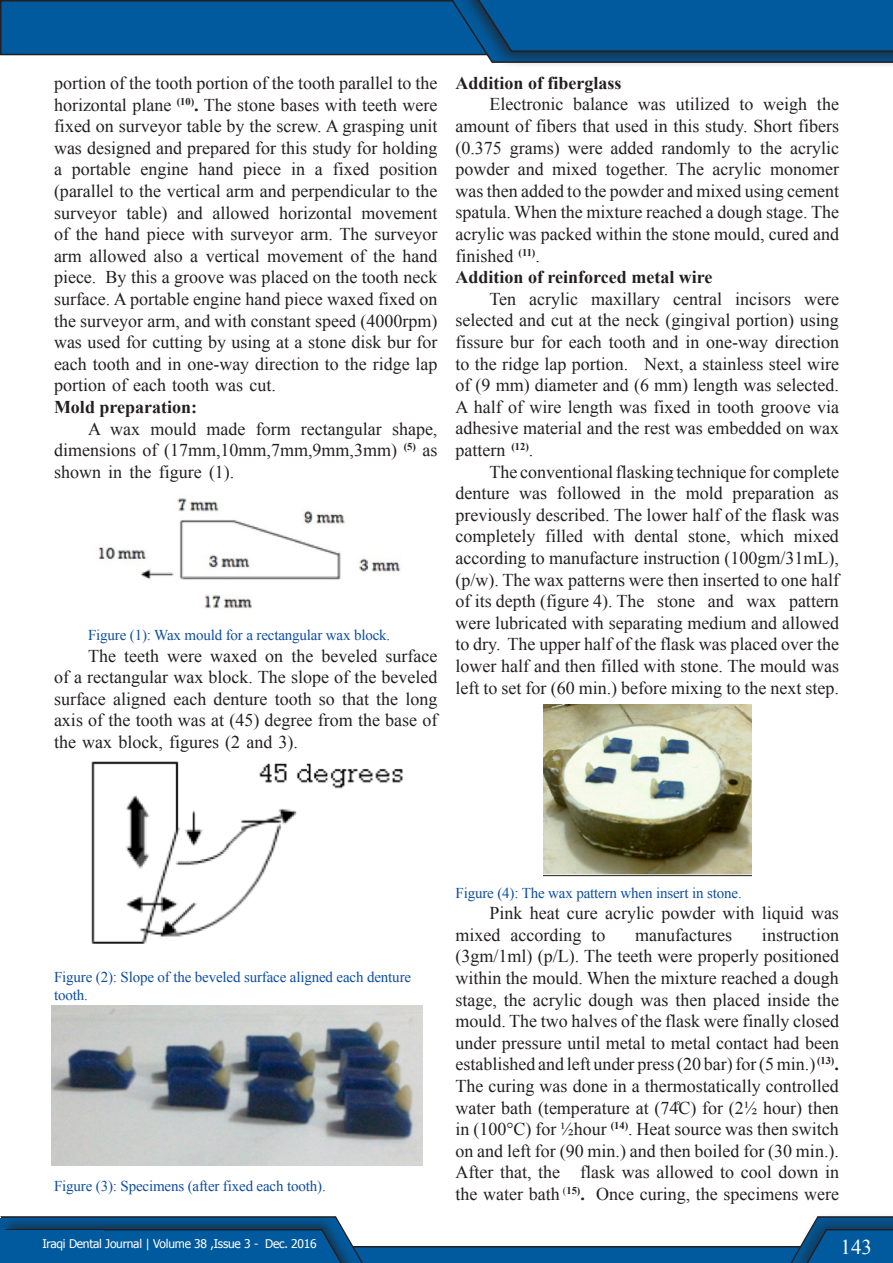
<style>
.page{position:relative;width:893px;height:1263px;background:#fff}
.page>*{position:absolute;margin:0;border:0;box-sizing:border-box;transform-origin:0 0}
.t1{font:21px "Times New Roman";color:#fff}
.body{font:18px/21.6px "Times New Roman";color:#231f20;text-align:justify}
.body_-_no_indent_-_b{font:700 18px "Times New Roman";color:#231f20}
.body-2{font:15px/18px "Times New Roman";letter-spacing:-.01em;color:#0d4da1}
.t2{font:12px "Tahoma";letter-spacing:-.02em;color:#fff}
.s1{font-weight:700}
</style>
<div class="page">
<div style="left:1px;top:1px;width:625px;height:54px;background:#015a9d"></div>
<div style="left:0;top:0;width:627px;height:55px;border:2px solid #231f20"></div>
<svg style="left:0;top:1216px;width:893px;height:47px"></svg>
<div style="left:450px;top:0;width:443px;height:68px;background:#f5f5f5"></div>
<svg style="left:445px;top:0;width:448px;height:63px;background:#085590"></svg>
<div style="left:0;top:1231px;width:103px;height:32px;background:#015a9d"></div>
<img style="left:98px;top:498px;width:303px;height:111px">
<img style="left:91px;top:761px;width:312px;height:183px">
<img style="left:52px;top:1006px;width:371px;height:160px">
<img style="left:543px;top:704px;width:208px;height:172px">
<p class="body" style="left:54px;top:72px;width:385px">portion of the tooth portion of the tooth parallel to the horizontal plane <sup>(10)</sup><span class="s1">.</span> The stone bases with teeth were fixed on surveyor table by the screw. A grasping unit was designed and prepared for this study for holding a portable engine hand piece in a fixed position (parallel to the vertical arm and perpendicular to the surveyor table) and allowed horizontal movement of the hand piece with surveyor arm. The surveyor arm allowed also a vertical movement of the hand piece. By this a groove was placed on the tooth neck surface. A portable engine hand piece waxed fixed on the surveyor arm, and with constant speed (4000rpm) was used for cutting by using at a stone disk bur for each tooth and in one-way direction to the ridge lap portion of each tooth was cut.</p>
<p class="body_-_no_indent_-_b" style="left:54px;top:395px;width:145px">Mold preparation:</p>
<p class="body" style="left:54px;top:418px;width:385px;text-indent:34px">A wax mould made form rectangular shape, dimensions of (17mm,10mm,7mm,9mm,3mm) <sup>(5)</sup> as shown in the figure (1).</p>
<p class="body-2" style="left:88px;top:626px;width:304px">Figure (1): Wax mould for a rectangular wax block.</p>
<p class="body" style="left:54px;top:644px;width:385px;text-indent:34px">The teeth were waxed on the beveled surface of a rectangular wax block. The slope of the beveled surface aligned each denture tooth so that the long axis of the tooth was at (45) degree from the base of the wax block, figures (2 and 3).</p>
<p class="body_-_no_indent_-_b" style="left:455px;top:70px;width:168px">Addition of fiberglass</p>
<p class="body" style="left:455px;top:93px;width:385px;text-indent:34px">Electronic balance was utilized to weigh the amount of fibers that used in this study. Short fibers (0.375 grams) were added randomly to the acrylic powder and mixed together. The acrylic monomer was then added to the powder and mixed using cement spatula. When the mixture reached a dough stage. The acrylic was packed within the stone mould, cured and finished <sup>(11)</sup>.</p>
<p class="body_-_no_indent_-_b" style="left:455px;top:265px;width:258px">Addition of reinforced metal wire</p>
<p class="body" style="left:455px;top:288px;width:385px;text-indent:34px">Ten acrylic maxillary central incisors were selected and cut at the neck (gingival portion) using fissure bur for each tooth and in one-way direction to the ridge lap portion. Next, a stainless steel wire of (9 mm) diameter and (6 mm) length was selected.<br>A half of wire length was fixed in tooth groove via adhesive material and the rest was embedded on wax pattern <sup>(12)</sup>.</p>
<p class="body" style="left:455px;top:460px;width:385px;text-indent:34px">The conventional flasking technique for complete denture was followed in the mold preparation as previously described. The lower half of the flask was completely filled with dental stone, which mixed according to manufacture instruction (100gm/31mL), (p/w). The wax patterns were then inserted to one half of its depth (figure 4). The stone and wax pattern were lubricated with separating medium and allowed to dry. The upper half of the flask was placed over the lower half and then filled with stone. The mould was left to set for (60 min.) before mixing to the next step.</p>
<p class="body-2" style="left:54px;top:968px;width:359px">Figure (2): Slope of the beveled surface aligned each denture tooth.</p>
<p class="body-2" style="left:54px;top:1176px;width:273px">Figure (3): Specimens (after fixed each tooth).</p>
<p class="t2" style="left:42px;top:1235px;width:276px">Iraqi Dental Journal | Volume 38 ,Issue 3 - Dec. 2016</p>
<p class="body-2" style="left:455px;top:883px;width:288px">Figure (4): The wax pattern when insert in stone.</p>
<p class="body" style="left:455px;top:902px;width:385px;text-indent:34px">Pink heat cure acrylic powder with liquid was mixed according to</p>
<p class="body" style="left:455px;top:924px;width:385px;text-indent:306px">instruction (3gm/1ml) (p/L). The teeth were properly positioned within the mould. When the mixture reached a dough stage, the acrylic dough was then placed inside the mould. The two halves of the flask were finally closed under pressure until metal to metal contact had been established and left under press (20 bar) for (5 min.) <sup>(13)</sup><span class="s1">.<br></span>The curing was done in a thermostatically controlled water bath (temperature at (74̊C) for (2½ hour) then in (100°C) for ½hour <sup>(14)</sup>. Heat source was then switch on and left for (90 min.) and then boiled for (30 min.).<br>After that, the flask was allowed to cool down in the water bath <sup>(</sup><sup>15)</sup><span class="s1">.</span> Once curing, the specimens were</p>
<p class="body" style="left:635px;top:924px;width:98px">manufactures</p>
<p class="t1" style="left:840px;top:1232px;width:33px">143</p>
</div>
